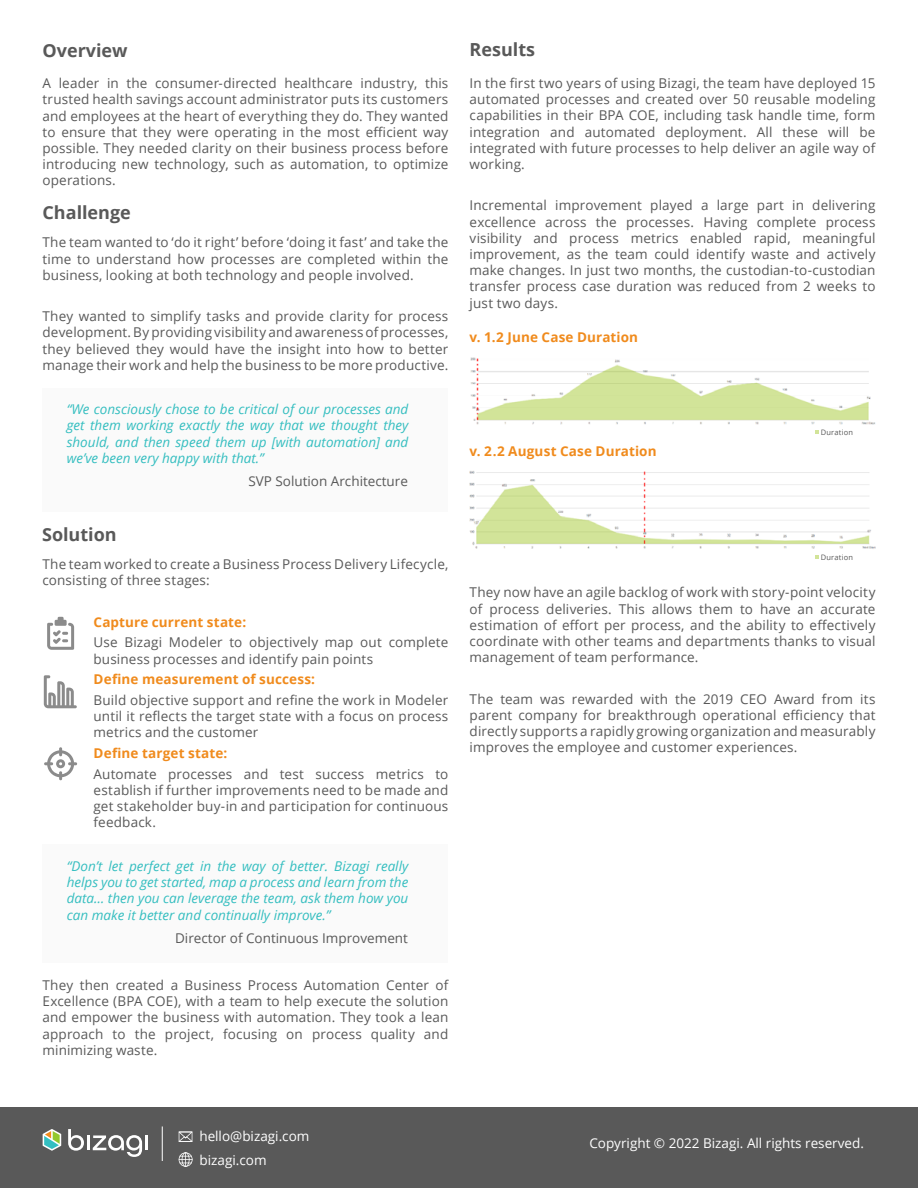
<style>
.page{position:relative;width:918px;height:1188px;background:#fff}
.page>*{position:absolute;margin:0;border:0;box-sizing:border-box;transform-origin:0 0}
.t1{font:700 18px "Open Sans";color:#595959}
.t2{font:13.5px/16.2px "Open Sans";letter-spacing:.01em;color:#595959;text-align:justify}
.t3{font:italic 13.5px/16.2px "Open Sans";color:#35bec0;text-align:justify}
.t4{font:700 13.5px "Open Sans";letter-spacing:.01em;color:#f08b1d}
.t5{font:13.5px/24px "Open Sans";color:#fff}
.t6{font:7.5px "Open Sans";letter-spacing:.025em;color:#595959}
</style>
<div class="page">
<div style="left:0;top:1107px;width:918px;height:81px;background:#595959"></div>
<hr style="left:162px;top:1126px;width:1px;height:35px;background:#fff">
<svg style="left:179px;top:1132px;width:13px;height:10px"></svg>
<svg style="left:179px;top:1152px;width:14px;height:15px"></svg>
<svg style="left:68px;top:1129px;width:16px;height:22px"></svg>
<hr style="left:87px;top:1136px;width:3px;height:14px;background:#fff">
<svg style="left:93px;top:1135px;width:55px;height:22px"></svg>
<svg style="left:43px;top:1129px;width:18px;height:22px"></svg>
<div style="left:43px;top:388px;width:405px;height:123px;background:#fafafa"></div>
<div style="left:43px;top:845px;width:405px;height:118px;background:#fafafa"></div>
<svg style="left:44px;top:747px;width:33px;height:33px"></svg>
<svg style="left:44px;top:675px;width:33px;height:33px"></svg>
<svg style="left:47px;top:617px;width:27px;height:33px"></svg>
<img style="left:470px;top:357px;width:406px;height:68px">
<img style="left:470px;top:471px;width:405px;height:78px">
<svg style="left:815px;top:430px;width:4px;height:4px"></svg>
<svg style="left:815px;top:555px;width:4px;height:4px"></svg>
<h1 class="t1" style="left:43px;top:38px;width:87px">Overview</h1>
<p class="t2" style="left:43px;top:75px;width:407px">A leader in the consumer-directed healthcare industry, this trusted health savings account administrator puts its customers and employees at the heart of everything they do. They wanted to ensure that they were operating in the most efficient way possible. They needed clarity on their business process before introducing new technology, such as automation, to optimize operations.</p>
<h1 class="t1" style="left:43px;top:200px;width:90px">Challenge</h1>
<p class="t2" style="left:43px;top:234px;width:407px">The team wanted to ‘do it right’ before ‘doing it fast’ and take the time to understand how processes are completed within the business, looking at both technology and people involved.</p>
<p class="t2" style="left:43px;top:308px;width:407px">They wanted to simplify tasks and provide clarity for process development. By providing visibility and awareness of processes, they believed they would have the insight into how to better manage their work and help the business to be more productive.</p>
<p class="t3" style="left:67px;top:401px;width:343px">“We consciously chose to be critical of our processes and get them working exactly the way that we thought they should, and then speed them up [with automation] and we’ve been very happy with that.”</p>
<h1 class="t1" style="left:42px;top:522px;width:76px">Solution</h1>
<p class="t2" style="left:248px;top:473px;width:161px">SVP Solution Architecture</p>
<p class="t2" style="left:43px;top:556px;width:407px">The team worked to create a Business Process Delivery Lifecycle, consisting of three stages:</p>
<p class="t4" style="left:94px;top:612px;width:154px">Capture current state:</p>
<p class="t2" style="left:94px;top:634px;width:356px">Use Bizagi Modeler to objectively map out complete business processes and identify pain points</p>
<p class="t4" style="left:94px;top:670px;width:223px">Define measurement of success:</p>
<p class="t2" style="left:94px;top:692px;width:356px">Build objective support and refine the work in Modeler until it reflects the target state with a focus on process metrics and the customer</p>
<p class="t4" style="left:94px;top:744px;width:135px">Define target state:</p>
<p class="t2" style="left:94px;top:765px;width:356px">Automate processes and test success metrics to establish if further improvements need to be made and get stakeholder buy-in and participation for continuous feedback.</p>
<p class="t3" style="left:67px;top:858px;width:343px">“Don’t let perfect get in the way of better. Bizagi really helps you to get started, map a process and learn from the data… then you can leverage the team, ask them how you can make it better and continually improve.”</p>
<p class="t2" style="left:175px;top:930px;width:234px">Director of Continuous Improvement</p>
<p class="t2" style="left:43px;top:977px;width:407px">They then created a Business Process Automation Center of Excellence (BPA COE), with a team to help execute the solution and empower the business with automation. They took a lean approach to the project, focusing on process quality and minimizing waste.</p>
<h1 class="t1" style="left:470px;top:37px;width:67px">Results</h1>
<p class="t2" style="left:470px;top:75px;width:407px">In the first two years of using Bizagi, the team have deployed 15 automated processes and created over 50 reusable modeling capabilities in their BPA COE, including task handle time, form integration and automated deployment. All these will be integrated with future processes to help deliver an agile way of working.</p>
<p class="t2" style="left:470px;top:197px;width:407px">Incremental improvement played a large part in delivering excellence across the processes. Having complete process visibility and process metrics enabled rapid, meaningful improvement, as the team could identify waste and actively make changes. In just two months, the custodian-to-custodian transfer process case duration was reduced from 2 weeks to just two days.</p>
<p class="t4" style="left:470px;top:327px;width:170px">v. 1.2 June Case Duration</p>
<p class="t4" style="left:470px;top:442px;width:189px">v. 2.2 August Case Duration</p>
<p class="t6" style="left:821px;top:427px;width:34px">Duration</p>
<p class="t6" style="left:821px;top:552px;width:34px">Duration</p>
<p class="t2" style="left:470px;top:584px;width:407px">They now have an agile backlog of work with story-point velocity of process deliveries. This allows them to have an accurate estimation of effort per process, and the ability to effectively coordinate with other teams and departments thanks to visual management of team performance.</p>
<p class="t2" style="left:470px;top:690px;width:407px">The team was rewarded with the 2019 CEO Award from its parent company for breakthrough operational efficiency that directly supports a rapidly growing organization and measurably improves the employee and customer experiences.</p>
<p class="t5" style="left:199px;top:1124px;width:112px">hello@bizagi.com bizagi.com</p>
<p class="t5" style="left:589px;top:1131px;width:276px">Copyright © 2022 Bizagi. All rights reserved.</p>
</div>
